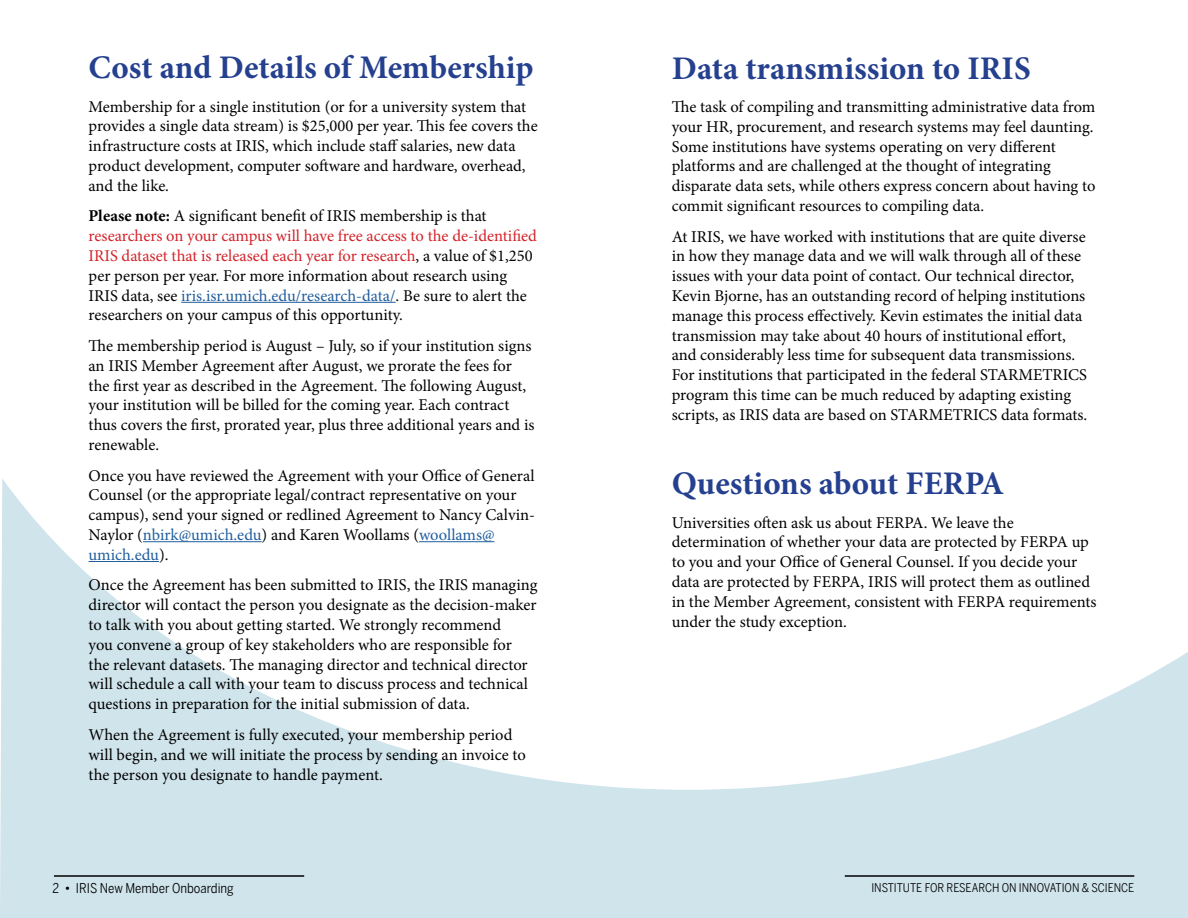
<style>
.page{position:relative;width:1188px;height:918px;background:#fff}
.page>*{position:absolute;margin:0;border:0;box-sizing:border-box;transform-origin:0 0}
.t1{font:700 33px "Minion Pro";color:#25408f}
.t2{font:16.5px/19.8px "Minion Pro";color:#000}
.t3{font:13.5px "Benton Sans Cond";color:#000}
.t4{font:12px "Benton Sans Cond";color:#000}
.s1{font-weight:700}
.s2{color:#d2232a}
.s3{color:#215e9e}
</style>
<div class="page">
<svg style="left:0;top:479px;width:1188px;height:439px"></svg>
<hr style="left:181px;top:302px;width:215px;height:1px;background:#215e9e">
<hr style="left:143px;top:541px;width:119px;height:1px;background:#215e9e">
<hr style="left:419px;top:541px;width:76px;height:1px;background:#215e9e">
<hr style="left:89px;top:561px;width:70px;height:1px;background:#215e9e">
<hr style="left:54px;top:875px;width:250px;height:2px;background:#000">
<hr style="left:845px;top:875px;width:289px;height:2px;background:#000">
<h1 class="t1" style="left:89px;top:45px;width:446px">Cost and Details of Membership</h1>
<p class="t2" style="left:89px;top:97px;width:451px">Membership for a single institution (or for a university system that provides a single data stream) is $25,000 per year. This fee covers the infrastructure costs at IRIS, which include staff salaries, new data product development, computer software and hardware, overhead, and the like.</p>
<p class="t2" style="left:89px;top:206px;width:450px"><span class="s1">Please note:</span> A significant benefit of IRIS membership is that <span class="s2">researchers on your campus will have free access to the de-identified IRIS dataset that is released each year for research</span>, a value of $1,250 per person per year. For more information about research using IRIS data, see <span class="s3">iris.isr.umich.edu/research-data/</span>. Be sure to alert the researchers on your campus of this opportunity.</p>
<p class="t2" style="left:89px;top:336px;width:447px">The membership period is August – July, so if your institution signs an IRIS Member Agreement after August, we prorate the fees for the first year as described in the Agreement. The following August, your institution will be billed for the coming year. Each contract thus covers the first, prorated year, plus three additional years and is renewable.</p>
<p class="t2" style="left:89px;top:466px;width:448px">Once you have reviewed the Agreement with your Office of General Counsel (or the appropriate legal/contract representative on your campus), send your signed or redlined Agreement to Nancy Calvin-Naylor (<span class="s3">nbirk@umich.edu</span>) and Karen Woollams (<span class="s3">woollams@ umich.edu</span>).</p>
<p class="t2" style="left:89px;top:575px;width:450px">Once the Agreement has been submitted to IRIS, the IRIS managing director will contact the person you designate as the decision-maker to talk with you about getting started. We strongly recommend<br>you convene a group of key stakeholders who are responsible for<br>the relevant datasets. The managing director and technical director will schedule a call with your team to discuss process and technical questions in preparation for the initial submission of data.</p>
<p class="t2" style="left:89px;top:725px;width:439px">When the Agreement is fully executed, your membership period will begin, and we will initiate the process by sending an invoice to the person you designate to handle payment.</p>
<h1 class="t1" style="left:672px;top:45px;width:361px">Data transmission to IRIS</h1>
<p class="t2" style="left:672px;top:97px;width:425px">The task of compiling and transmitting administrative data from your HR, procurement, and research systems may feel daunting.<br>Some institutions have systems operating on very different platforms and are challenged at the thought of integrating disparate data sets, while others express concern about having to commit significant resources to compiling data.</p>
<p class="t2" style="left:672px;top:227px;width:417px">At IRIS, we have worked with institutions that are quite diverse in how they manage data and we will walk through all of these issues with your data point of contact. Our technical director, Kevin Bjorne, has an outstanding record of helping institutions manage this process effectively. Kevin estimates the initial data transmission may take about 40 hours of institutional effort, and considerably less time for subsequent data transmissions.<br>For institutions that participated in the federal STARMETRICS program this time can be much reduced by adapting existing scripts, as IRIS data are based on STARMETRICS data formats.</p>
<h1 class="t1" style="left:672px;top:460px;width:334px">Questions about FERPA</h1>
<p class="t2" style="left:672px;top:512px;width:426px">Universities often ask us about FERPA. We leave the determination of whether your data are protected by FERPA up to you and your Office of General Counsel. If you decide your data are protected by FERPA, IRIS will protect them as outlined in the Member Agreement, consistent with FERPA requirements under the study exception.</p>
<p class="t3" style="left:52px;top:881px;width:183px">2 • IRIS New Member Onboarding</p>
<p class="t4" style="left:871px;top:881px;width:264px">INSTITUTE FOR RESEARCH ON INNOVATION &amp; SCIENCE</p>
</div>
